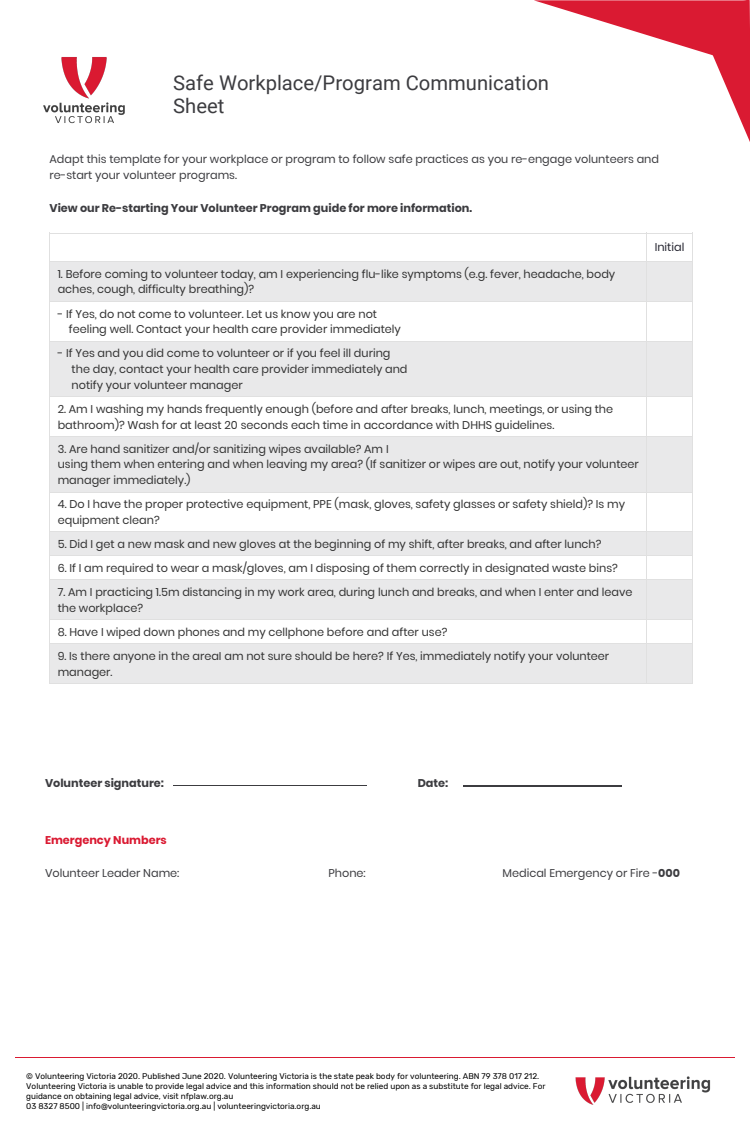
<style>
.page{position:relative;width:750px;height:1133px;background:#fff}
.page>*{position:absolute;margin:0;border:0;box-sizing:border-box;transform-origin:0 0}
.t1{font:20.2px/23.3px "Roboto";color:#3c3c40}
.t2{font:11.2px/15.8px "Poppins";color:#333}
.t3{font:11.2px/16.5px "Poppins";color:#3c3c40}
.t4{font:700 11.2px "Poppins";color:#3c3c40}
.t5{font:700 11.2px "Poppins";color:#da1a32}
.t6{font:11.2px "Poppins";color:#252530}
.t7{font:8.2px/9.8px "Rubik";color:#000}
.s1{font-weight:700}
</style>
<div class="page">
<svg style="left:534px;top:0;width:216px;height:142px"></svg>
<img style="left:43px;top:57px;width:82px;height:67px">
<hr style="left:15px;top:1057px;width:719px;height:1px;background:#da1a32">
<img style="left:575px;top:1076px;width:136px;height:29px">
<div style="left:50px;top:261px;width:597px;height:40px;background:#e9e9ea"></div>
<div style="left:647px;top:261px;width:45px;height:40px;background:#e9e9ea"></div>
<div style="left:50px;top:340px;width:597px;height:56px;background:#e9e9ea"></div>
<div style="left:647px;top:340px;width:45px;height:56px;background:#e9e9ea"></div>
<div style="left:50px;top:436px;width:597px;height:55px;background:#e9e9ea"></div>
<div style="left:647px;top:436px;width:45px;height:55px;background:#e9e9ea"></div>
<div style="left:50px;top:531px;width:597px;height:24px;background:#e9e9ea"></div>
<div style="left:647px;top:531px;width:45px;height:24px;background:#e9e9ea"></div>
<div style="left:50px;top:579px;width:597px;height:40px;background:#e9e9ea"></div>
<div style="left:647px;top:579px;width:45px;height:40px;background:#e9e9ea"></div>
<div style="left:50px;top:643px;width:597px;height:39px;background:#e9e9ea"></div>
<div style="left:647px;top:643px;width:45px;height:39px;background:#e9e9ea"></div>
<hr style="left:647px;top:682px;width:46px;height:1px;background:#e0e0e0">
<hr style="left:692px;top:643px;width:1px;height:40px;background:#e0e0e0">
<hr style="left:50px;top:682px;width:597px;height:1px;background:#e0e0e0">
<hr style="left:50px;top:643px;width:1px;height:40px;background:#e0e0e0">
<hr style="left:647px;top:643px;width:1px;height:40px;background:#e0e0e0">
<hr style="left:647px;top:643px;width:46px;height:1px;background:#e0e0e0">
<svg style="left:692px;top:620px;width:1px;height:23px"></svg>
<hr style="left:50px;top:643px;width:597px;height:1px;background:#e0e0e0">
<hr style="left:647px;top:619px;width:46px;height:1px;background:#e0e0e0">
<hr style="left:692px;top:579px;width:1px;height:40px;background:#e0e0e0">
<hr style="left:50px;top:619px;width:597px;height:1px;background:#e0e0e0">
<hr style="left:50px;top:579px;width:1px;height:40px;background:#e0e0e0">
<hr style="left:647px;top:579px;width:1px;height:40px;background:#e0e0e0">
<hr style="left:647px;top:579px;width:46px;height:1px;background:#e0e0e0">
<hr style="left:50px;top:579px;width:597px;height:1px;background:#e0e0e0">
<hr style="left:647px;top:555px;width:46px;height:1px;background:#e0e0e0">
<svg style="left:692px;top:532px;width:1px;height:47px"></svg>
<hr style="left:50px;top:555px;width:597px;height:1px;background:#e0e0e0">
<hr style="left:647px;top:531px;width:46px;height:1px;background:#e0e0e0">
<hr style="left:692px;top:491px;width:1px;height:41px;background:#e0e0e0">
<hr style="left:50px;top:531px;width:597px;height:1px;background:#e0e0e0">
<hr style="left:50px;top:491px;width:1px;height:41px;background:#e0e0e0">
<hr style="left:647px;top:491px;width:1px;height:41px;background:#e0e0e0">
<hr style="left:647px;top:491px;width:46px;height:1px;background:#e0e0e0">
<hr style="left:692px;top:436px;width:1px;height:56px;background:#e0e0e0">
<hr style="left:50px;top:491px;width:597px;height:1px;background:#e0e0e0">
<hr style="left:50px;top:436px;width:1px;height:56px;background:#e0e0e0">
<hr style="left:647px;top:436px;width:1px;height:56px;background:#e0e0e0">
<hr style="left:647px;top:436px;width:46px;height:1px;background:#e0e0e0">
<hr style="left:692px;top:396px;width:1px;height:40px;background:#e0e0e0">
<hr style="left:50px;top:436px;width:597px;height:1px;background:#e0e0e0">
<hr style="left:50px;top:396px;width:1px;height:40px;background:#e0e0e0">
<hr style="left:647px;top:396px;width:1px;height:40px;background:#e0e0e0">
<hr style="left:647px;top:396px;width:46px;height:1px;background:#e0e0e0">
<hr style="left:692px;top:340px;width:1px;height:57px;background:#e0e0e0">
<hr style="left:50px;top:396px;width:597px;height:1px;background:#e0e0e0">
<hr style="left:50px;top:340px;width:1px;height:57px;background:#e0e0e0">
<hr style="left:647px;top:340px;width:1px;height:57px;background:#e0e0e0">
<hr style="left:647px;top:340px;width:46px;height:1px;background:#e0e0e0">
<hr style="left:692px;top:301px;width:1px;height:40px;background:#e0e0e0">
<hr style="left:50px;top:340px;width:597px;height:1px;background:#e0e0e0">
<hr style="left:50px;top:301px;width:1px;height:40px;background:#e0e0e0">
<hr style="left:647px;top:301px;width:1px;height:40px;background:#e0e0e0">
<hr style="left:647px;top:301px;width:46px;height:1px;background:#e0e0e0">
<hr style="left:692px;top:261px;width:1px;height:40px;background:#e0e0e0">
<hr style="left:50px;top:301px;width:597px;height:1px;background:#e0e0e0">
<hr style="left:50px;top:261px;width:1px;height:40px;background:#e0e0e0">
<hr style="left:647px;top:261px;width:1px;height:40px;background:#e0e0e0">
<hr style="left:647px;top:232px;width:46px;height:1px;background:#e0e0e0">
<hr style="left:647px;top:261px;width:46px;height:1px;background:#e0e0e0">
<hr style="left:692px;top:232px;width:1px;height:30px;background:#e0e0e0">
<hr style="left:50px;top:232px;width:597px;height:1px;background:#e0e0e0">
<hr style="left:50px;top:261px;width:597px;height:1px;background:#e0e0e0">
<hr style="left:50px;top:232px;width:1px;height:30px;background:#e0e0e0">
<hr style="left:647px;top:232px;width:1px;height:30px;background:#e0e0e0">
<hr style="left:463px;top:785px;width:159px;height:1px;background:#3c3c40">
<hr style="left:173px;top:784px;width:194px;height:1px;background:#3c3c40">
<h1 class="t1" style="left:173px;top:70px;width:377px">Safe Workplace/Program Communication<br>Sheet</h1>
<p class="t3" style="left:50px;top:151px;width:611px">Adapt this template for your workplace or program to follow safe practices as you re-engage volunteers and re-start your volunteer programs.</p>
<p class="t4" style="left:50px;top:202px;width:424px">View our Re-starting Your Volunteer Program guide for more information.</p>
<p class="t2" style="left:58px;top:266px;width:559px">1. Before coming to volunteer today, am I experiencing flu-like symptoms (e.g. fever, headache, body aches, cough, difficulty breathing)?</p>
<p class="t2" style="left:69px;top:305px;width:334px;text-indent:-11px">- If Yes, do not come to volunteer. Let us know you are not feeling well. Contact your health care provider immediately</p>
<p class="t2" style="left:72px;top:345px;width:337px;text-indent:-14px">- If Yes and you did come to volunteer or if you feel ill during the day, contact your health care provider immediately and notify your volunteer manager</p>
<p class="t2" style="left:58px;top:401px;width:557px">2. Am I washing my hands frequently enough (before and after breaks, lunch, meetings, or using the bathroom)? Wash for at least 20 seconds each time in accordance with DHHS guidelines.</p>
<p class="t2" style="left:58px;top:440px;width:583px">3. Are hand sanitizer and/or sanitizing wipes available? Am I<br>using them when entering and when leaving my area? (If sanitizer or wipes are out, notify your volunteer manager immediately.)</p>
<p class="t2" style="left:58px;top:496px;width:569px">4. Do I have the proper protective equipment, PPE (mask, gloves, safety glasses or safety shield)? Is my equipment clean?</p>
<p class="t2" style="left:58px;top:536px;width:545px">5. Did I get a new mask and new gloves at the beginning of my shift, after breaks, and after lunch?</p>
<p class="t2" style="left:58px;top:560px;width:562px">6. If I am required to wear a mask/gloves, am I disposing of them correctly in designated waste bins?</p>
<p class="t2" style="left:58px;top:584px;width:576px">7. Am I practicing 1.5m distancing in my work area, during lunch and breaks, and when I enter and leave the workplace?</p>
<p class="t2" style="left:58px;top:623px;width:391px">8. Have I wiped down phones and my cellphone before and after use?</p>
<p class="t2" style="left:58px;top:647px;width:553px">9. Is there anyone in the areaI am not sure should be here? If Yes, immediately notify your volunteer manager.</p>
<p class="t6" style="left:655px;top:241px;width:31px">Initial</p>
<p class="t4" style="left:45px;top:776px;width:121px">Volunteer signature:</p>
<p class="t4" style="left:418px;top:776px;width:32px">Date:</p>
<p class="t5" style="left:45px;top:833px;width:123px">Emergency Numbers</p>
<p class="t3" style="left:45px;top:865px;width:136px">Volunteer Leader Name:</p>
<p class="t3" style="left:328px;top:865px;width:39px">Phone:</p>
<p class="t3" style="left:502px;top:865px;width:179px">Medical Emergency or Fire -<span class="s1">000</span></p>
<p class="t7" style="left:26px;top:1071px;width:521px">© Volunteering Victoria 2020. Published June 2020. Volunteering Victoria is the state peak body for volunteering. ABN 79 378 017 212.<br>Volunteering Victoria is unable to provide legal advice and this information should not be relied upon as a substitute for legal advice. For guidance on obtaining legal advice, visit nfplaw.org.au<br>03 8327 8500 | info@volunteeringvictoria.org.au | volunteeringvictoria.org.au</p>
</div>
